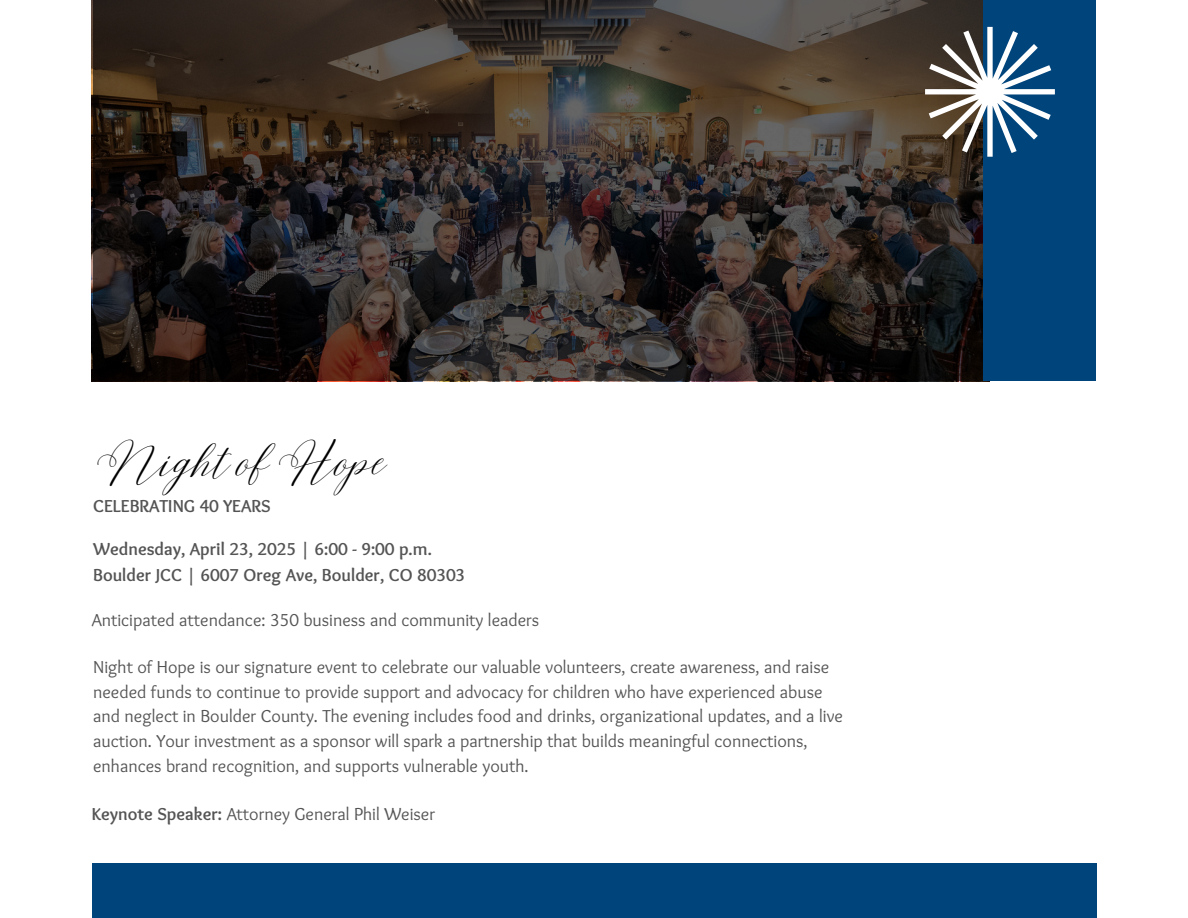
<style>
.page{position:relative;width:1188px;height:918px;background:#fff}
.page>*{position:absolute;margin:0;border:0;box-sizing:border-box;transform-origin:0 0}
.t1{font:34.95px "Malibu Ring";color:#000}
.t2{font:18px/24.8px "Sukar";color:#545454}
.t3{font:700 18px/25.8px "Sukar";color:#545454}
.s1{font-weight:700}
</style>
<div class="page">
<div style="left:92px;top:863px;width:1004px;height:55px;background:#00447c"></div>
<svg style="left:93px;top:0;width:890px;height:381px;background:#342c27"></svg>
<div style="left:983px;top:0;width:113px;height:381px;background:#00447c"></div>
<svg style="left:925px;top:27px;width:129px;height:129px"></svg>
<p class="t1" style="left:93px;top:440px;width:300px">Night of Hope</p>
<p class="t3" style="left:93px;top:495px;width:179px">CELEBRATING 40 YEARS</p>
<h1 class="t3" style="left:93px;top:538px;width:374px">Wednesday, April 23, 2025 | 6:00 - 9:00 p.m.<br>Boulder JCC | 6007 Oreg Ave, Boulder, CO 80303</h1>
<p class="t2" style="left:92px;top:609px;width:449px">Anticipated attendance: 350 business and community leaders</p>
<h3 class="t2" style="left:93px;top:656px;width:751px">Night of Hope is our signature event to celebrate our valuable volunteers, create awareness, and raise needed funds to continue to provide support and advocacy for children who have experienced abuse and neglect in Boulder County. The evening includes food and drinks, organizational updates, and a live auction. Your investment as a sponsor will spark a partnership that builds meaningful connections, enhances brand recognition, and supports vulnerable youth.</h3>
<p class="t2" style="left:92px;top:803px;width:345px"><span class="s1">Keynote Speaker:</span> Attorney General Phil Weiser</p>
</div>
